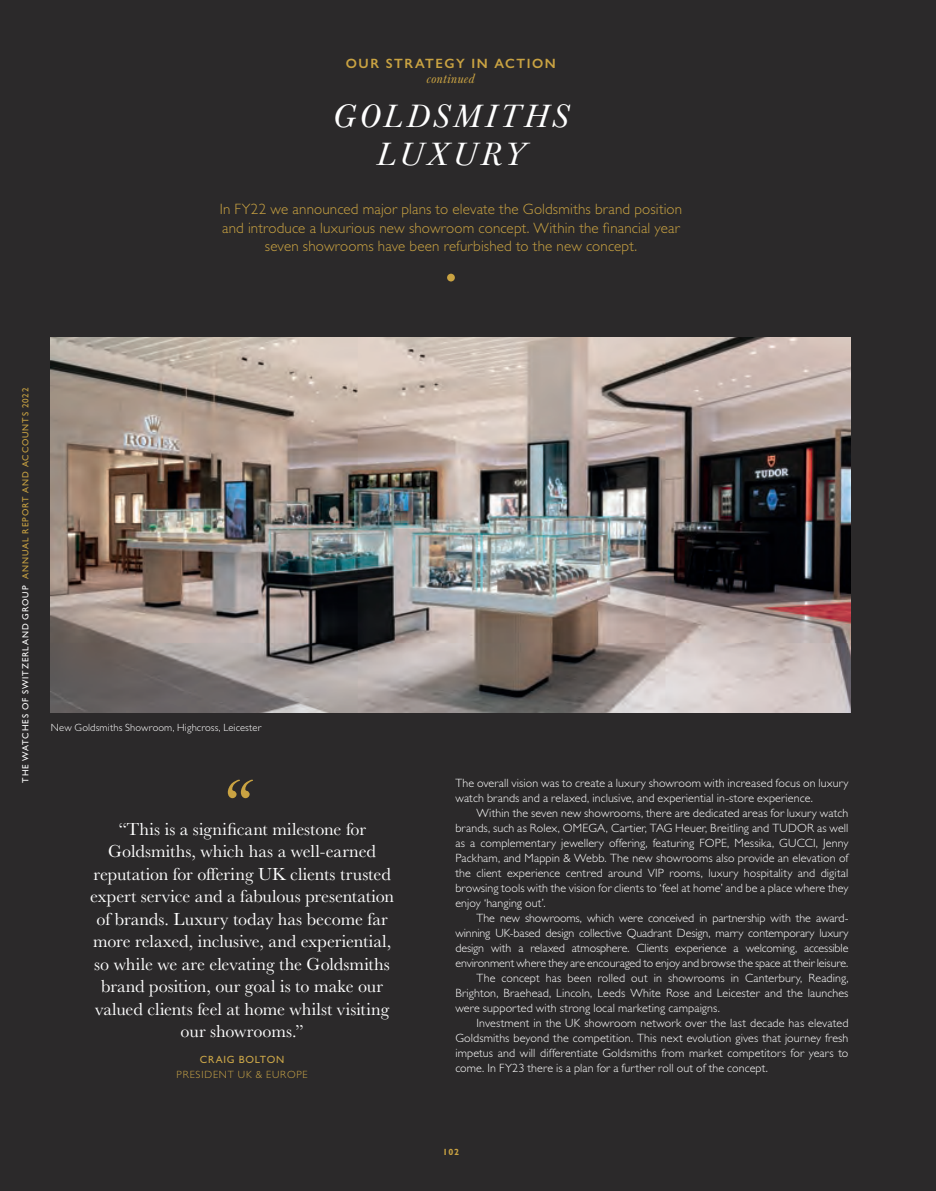
<style>
.page{position:relative;width:936px;height:1191px;background:#fff}
.page>*{position:absolute;margin:0;border:0;box-sizing:border-box;transform-origin:0 0}
._01_Page_Header_22_5{font:italic 33.75px/37.5px "Baskerville URW";letter-spacing:.095em;color:#fff;text-align:center}
._10_Quote_Baskervill{font:18px/22.5px "Baskerville URW";color:#fff;text-align:center}
._02_Standfirst_CENTR{font:300 15px/18.8px "Gill Sans Std";letter-spacing:.01em;color:#caa342;text-align:center}
._00_Section_Title_9{font:600 13.5px "Gill Sans Nova";letter-spacing:.11em;color:#caa342}
._00_Section_Title_co{font:italic 13.5px "Baskerville URW";letter-spacing:.01em;color:#caa342}
._04_Body_Copy_JUSTIF{font:300 12px/15px "Gill Sans Std";letter-spacing:.01em;color:#fff;text-align:justify}
._06_Image_Caption_7{font:300 10.5px "Gill Sans Std";letter-spacing:.015em;color:#fff}
._10_Quote_Sign_Off_7{font:300 10.5px/15px "Gill Sans Std";letter-spacing:.08em;color:#cba648;text-align:center}
.t1{font:9px "Gill Sans Std";letter-spacing:.105em;color:#fff}
.t2{font:700 9px "Gill Sans Std";color:#caa342}
.s1{color:#caa342}
.s2{font-weight:400}
</style>
<div class="page">
<div style="left:0;top:0;width:935px;height:1191px;background:#2b292a"></div>
<hr style="left:935px;top:0;width:1px;height:1191px;background:#2b292a">
<img style="left:51px;top:338px;width:799px;height:374px">
<svg style="left:228px;top:779px;width:25px;height:19px"></svg>
<div style="left:447px;top:274px;width:8px;height:7px;background:#caa342;border-radius:50%"></div>
<p class="_00_Section_Title_9" style="left:346px;top:55px;width:212px">OUR STRATEGY IN ACTION</p>
<p class="_00_Section_Title_co" style="left:426px;top:71px;width:50px">continued</p>
<p class="_01_Page_Header_22_5" style="left:333px;top:99px;width:238px">GOLDSMITHS<br>LUXURY</p>
<p class="_02_Standfirst_CENTR" style="left:220px;top:200px;width:464px">In FY22 we announced major plans to elevate the Goldsmiths brand position and introduce a luxurious new showroom concept. Within the financial year seven showrooms have been refurbished to the new concept.</p>
<p class="t1" style="left:20px;top:782px;width:396px;rotate:-90deg">THE WATCHES OF SWITZERLAND GROUP <span class="s1">ANNUAL REPORT AND ACCOUNTS 2022</span></p>
<p class="_06_Image_Caption_7" style="left:51px;top:722px;width:212px">New Goldsmiths Showroom, Highcross, Leicester</p>
<p class="_10_Quote_Baskervill" style="left:90px;top:816px;width:306px">“This is a significant milestone for Goldsmiths, which has a well-earned reputation for offering UK clients trusted expert service and a fabulous presentation of brands. Luxury today has become far more relaxed, inclusive, and experiential, so while we are elevating the Goldsmiths brand position, our goal is to make our valued clients feel at home whilst visiting our showrooms.”</p>
<p class="_10_Quote_Sign_Off_7" style="left:176px;top:1052px;width:133px"><span class="s2">CRAIG BOLTON<br></span>PRESIDENT UK &amp; EUROPE</p>
<p class="_04_Body_Copy_JUSTIF" style="left:455px;top:775px;width:394px">The overall vision was to create a luxury showroom with increased focus on luxury watch brands and a relaxed, inclusive, and experiential in-store experience.</p>
<p class="_04_Body_Copy_JUSTIF" style="left:455px;top:805px;width:394px;text-indent:21px">Within the seven new showrooms, there are dedicated areas for luxury watch brands, such as Rolex, OMEGA, Cartier, TAG Heuer, Breitling and TUDOR as well as a complementary jewellery offering, featuring FOPE, Messika, GUCCI, Jenny Packham, and Mappin &amp; Webb. The new showrooms also provide an elevation of the client experience centred around VIP rooms, luxury hospitality and digital browsing tools with the vision for clients to ‘feel at home’ and be a place where they enjoy ‘hanging out’.</p>
<p class="_04_Body_Copy_JUSTIF" style="left:455px;top:910px;width:394px;text-indent:21px">The new showrooms, which were conceived in partnership with the award&shy;winning UK-based design collective Quadrant Design, marry contemporary luxury design with a relaxed atmosphere. Clients experience a welcoming, accessible environment where they are encouraged to enjoy and browse the space at their leisure.</p>
<p class="_04_Body_Copy_JUSTIF" style="left:455px;top:970px;width:394px;text-indent:21px">The concept has been rolled out in showrooms in Canterbury, Reading, Brighton, Braehead, Lincoln, Leeds White Rose and Leicester and the launches were supported with strong local marketing campaigns.</p>
<p class="_04_Body_Copy_JUSTIF" style="left:455px;top:1015px;width:394px;text-indent:21px">Investment in the UK showroom network over the last decade has elevated Goldsmiths beyond the competition. This next evolution gives that journey fresh impetus and will differentiate Goldsmiths from market competitors for years to come. In FY23 there is a plan for a further roll out of the concept.</p>
<p class="t2" style="left:443px;top:1147px;width:18px">102</p>
</div>
